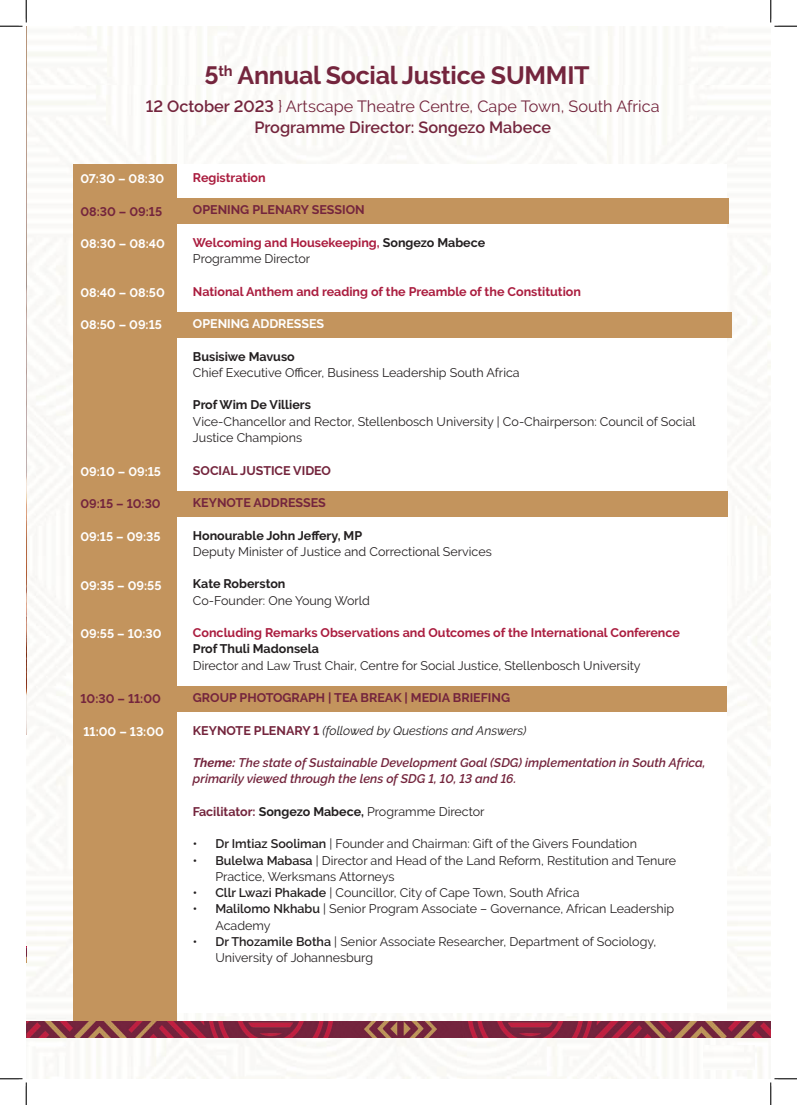
<style>
.page{position:relative;width:797px;height:1105px;background:#fff}
.page>*{position:absolute;margin:0;border:0;box-sizing:border-box;transform-origin:0 0}
.t1{font:700 25px "Raleway";letter-spacing:-.01em;color:#74253d}
.t2{font:16.25px "Raleway";color:#74253d}
.t3{font:600 16.25px "Raleway";color:#74253d}
.t4{font:12.5px/16.2px "Raleway";color:#231f20}
.t5{font:700 12.5px "Raleway";color:#aa1d3f}
.t6{font:700 12.5px "Raleway";color:#74253d}
.t7{font:italic 600 12.5px/16.2px "Raleway";color:#74253d}
.t8{font:700 12.5px "Raleway";color:#fff}
.t9{font:700 12.5px "Raleway";color:#231f20}
.t10{font:italic 12.5px "Raleway";color:#231f20}
.s1{font-weight:600}
.s2{color:#231f20}
.s3{font-weight:700;font-style:normal;color:#74253d}
.s4{font-weight:700}
.s5{font-weight:700;color:#74253d}
</style>
<div class="page">
<img style="left:26px;top:85px;width:744px;height:994px">
<img style="left:26px;top:1021px;width:744px;height:17px">
<img style="left:26px;top:27px;width:1px;height:707px">
<svg style="left:26px;top:946px;width:1px;height:17px"></svg>
<div style="left:73px;top:164px;width:653px;height:848px;background:#fff"></div>
<div style="left:174px;top:198px;width:555px;height:26px;background:#c3945d"></div>
<div style="left:172px;top:312px;width:559px;height:25px;background:#c3945d"></div>
<div style="left:172px;top:491px;width:555px;height:25px;background:#c3945d"></div>
<div style="left:73px;top:164px;width:103px;height:857px;background:#c3945d"></div>
<div style="left:171px;top:686px;width:555px;height:26px;background:#c3945d"></div>
<img style="left:704px;top:1046px;width:50px;height:24px">
<svg style="left:0;top:0;width:27px;height:27px"></svg>
<svg style="left:0;top:1078px;width:27px;height:27px"></svg>
<svg style="left:770px;top:0;width:27px;height:27px"></svg>
<svg style="left:770px;top:1078px;width:27px;height:27px"></svg>
<p class="t1" style="left:204px;top:61px;width:387px">5<sup>th</sup> Annual Social Justice SUMMIT</p>
<p class="t2" style="left:146px;top:97px;width:515px"><span class="s1">12 October 2023</span> } Artscape Theatre Centre, Cape Town, South Africa</p>
<p class="t3" style="left:254px;top:118px;width:298px">Programme Director: Songezo Mabece</p>
<p class="t8" style="left:80px;top:172px;width:85px">07:30 – 08:30</p>
<p class="t6" style="left:80px;top:204px;width:83px">08:30 – 09:15</p>
<p class="t8" style="left:80px;top:237px;width:86px">08:30 – 08:40</p>
<p class="t8" style="left:80px;top:285px;width:86px">08:40 – 08:50</p>
<p class="t8" style="left:80px;top:318px;width:83px">08:50 – 09:15</p>
<p class="t8" style="left:80px;top:464px;width:82px">09:10 – 09:15</p>
<p class="t6" style="left:80px;top:497px;width:82px">09:15 – 10:30</p>
<p class="t8" style="left:80px;top:529px;width:82px">09:15 – 09:35</p>
<p class="t8" style="left:80px;top:578px;width:83px">09:35 – 09:55</p>
<p class="t8" style="left:80px;top:627px;width:83px">09:55 – 10:30</p>
<p class="t6" style="left:80px;top:692px;width:82px">10:30 – 11:00</p>
<p class="t8" style="left:83px;top:724px;width:82px">11:00 – 13:00</p>
<p class="t5" style="left:193px;top:170px;width:74px">Registration</p>
<p class="t6" style="left:193px;top:203px;width:173px">OPENING PLENARY SESSION</p>
<p class="t5" style="left:193px;top:235px;width:294px">Welcoming and Housekeeping, <span class="s2">Songezo Mabece</span></p>
<p class="t4" style="left:193px;top:251px;width:119px">Programme Director</p>
<p class="t5" style="left:193px;top:284px;width:389px">National Anthem and reading of the Preamble of the Constitution</p>
<p class="t8" style="left:193px;top:317px;width:133px">OPENING ADDRESSES</p>
<p class="t9" style="left:193px;top:349px;width:103px">Busisiwe Mavuso</p>
<p class="t4" style="left:193px;top:364px;width:328px">Chief Executive Officer, Business Leadership South Africa</p>
<p class="t9" style="left:193px;top:398px;width:119px">Prof Wim De Villiers</p>
<p class="t4" style="left:193px;top:413px;width:504px">Vice-Chancellor and Rector, Stellenbosch University | Co-Chairperson: Council of Social<br>Justice Champions</p>
<p class="t6" style="left:193px;top:463px;width:140px">SOCIAL JUSTICE VIDEO</p>
<p class="t6" style="left:193px;top:495px;width:134px">KEYNOTE ADDRESSES</p>
<p class="t9" style="left:193px;top:528px;width:171px">Honourable John Jeffery, MP</p>
<p class="t4" style="left:193px;top:543px;width:300px">Deputy Minister of Justice and Correctional Services</p>
<p class="t9" style="left:193px;top:577px;width:94px">Kate Roberston</p>
<p class="t4" style="left:193px;top:592px;width:179px">Co-Founder: One Young World</p>
<p class="t5" style="left:193px;top:625px;width:488px">Concluding Remarks Observations and Outcomes of the International Conference</p>
<p class="t9" style="left:193px;top:642px;width:127px">Prof Thuli Madonsela</p>
<p class="t4" style="left:193px;top:657px;width:449px">Director and Law Trust Chair, Centre for Social Justice, Stellenbosch University</p>
<p class="t6" style="left:193px;top:690px;width:319px">GROUP PHOTOGRAPH | TEA BREAK | MEDIA BRIEFING</p>
<p class="t10" style="left:193px;top:723px;width:335px"><span class="s3">KEYNOTE PLENARY 1</span> (followed by Questions and Answers)</p>
<p class="t7" style="left:193px;top:755px;width:514px"><span class="s4">Theme:</span> The state of Sustainable Development Goal (SDG) implementation in South Africa, primarily viewed through the lens of SDG 1, 10, 13 and 16.</p>
<p class="t4" style="left:193px;top:803px;width:293px"><span class="s5">Facilitator:</span> <span class="s4">Songezo Mabece,</span> Programme Director</p>
<p class="t4" style="left:193px;top:836px;width:445px"><span class="s1">• Dr Imtiaz Sooliman</span> | Founder and Chairman: Gift of the Givers Foundation</p>
<p class="t4" style="left:215px;top:852px;width:462px;text-indent:-22px"><span class="s1">• Bulelwa Mabasa</span> | Director and Head of the Land Reform, Restitution and Tenure<br>Practice, Werksmans Attorneys</p>
<p class="t4" style="left:193px;top:884px;width:388px"><span class="s1">• Cllr Lwazi Phakade</span> | Councillor, City of Cape Town, South Africa</p>
<p class="t4" style="left:215px;top:901px;width:460px;text-indent:-22px"><span class="s1">• Malilomo Nkhabu</span> | Senior Program Associate – Governance, African Leadership<br>Academy</p>
<p class="t4" style="left:193px;top:933px;width:465px"><span class="s1">• Dr Thozamile Botha</span> | Senior Associate Researcher, Department of Sociology,</p>
<p class="t4" style="left:215px;top:949px;width:159px">University of Johannesburg</p>
</div>
